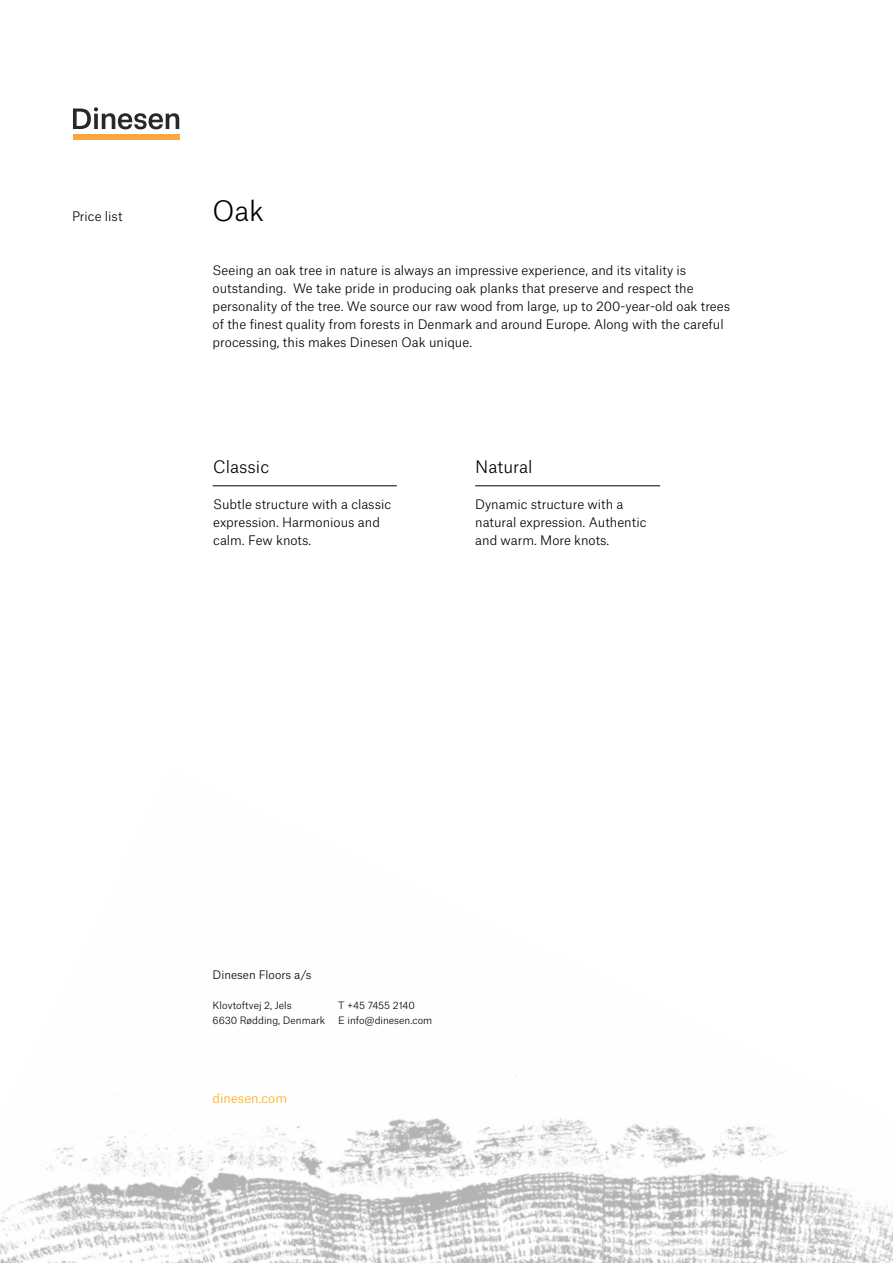
<style>
.page{position:relative;width:893px;height:1263px;background:#fff}
.page>*{position:absolute;margin:0;border:0;box-sizing:border-box;transform-origin:0 0}
.t1{font:300 27px "Atlas Grotesk";color:#000}
.t2{font:300 16.5px "Atlas Grotesk";color:#000}
.t3{font:300 12.6px/18px "Atlas Grotesk";color:#000}
.t4{font:300 12.6px "Atlas Grotesk";color:#fcaf17}
.t5{font:300 11.25px "Atlas Grotesk";color:#000}
.t6{font:300 9.75px/15px "Atlas Grotesk";color:#000}
</style>
<div class="page">
<img style="left:0;top:1118px;width:893px;height:145px">
<svg style="left:73px;top:107px;width:106px;height:22px"></svg>
<div style="left:73px;top:134px;width:106px;height:5px;background:#faa73f"></div>
<hr style="left:213px;top:485px;width:184px;height:1px;background:#000">
<hr style="left:475px;top:485px;width:185px;height:1px;background:#000">
<p class="t3" style="left:72px;top:206px;width:52px">Price list</p>
<h1 class="t1" style="left:213px;top:189px;width:53px">Oak</h1>
<p class="t3" style="left:213px;top:260px;width:519px">Seeing an oak tree in nature is always an impressive experience, and its vitality is outstanding. We take pride in producing oak planks that preserve and respect the personality of the tree. We source our raw wood from large, up to 200-year-old oak trees of the finest quality from forests in Denmark and around Europe. Along with the careful processing, this makes Dinesen Oak unique.</p>
<h2 class="t2" style="left:213px;top:453px;width:57px">Classic</h2>
<p class="t3" style="left:213px;top:494px;width:179px">Subtle structure with a classic expression. Harmonious and calm. Few knots.</p>
<h2 class="t2" style="left:475px;top:453px;width:59px">Natural</h2>
<p class="t3" style="left:475px;top:494px;width:173px">Dynamic structure with a natural expression. Authentic and warm. More knots.</p>
<p class="t5" style="left:213px;top:965px;width:100px">Dinesen Floors a/s</p>
<p class="t6" style="left:213px;top:996px;width:114px">Klovtoftvej 2, Jels<br>6630 Rødding, Denmark</p>
<p class="t6" style="left:338px;top:997px;width:95px">T +45 7455 2140<br>E info@dinesen.com</p>
<p class="t4" style="left:213px;top:1088px;width:76px">dinesen.com</p>
</div>
